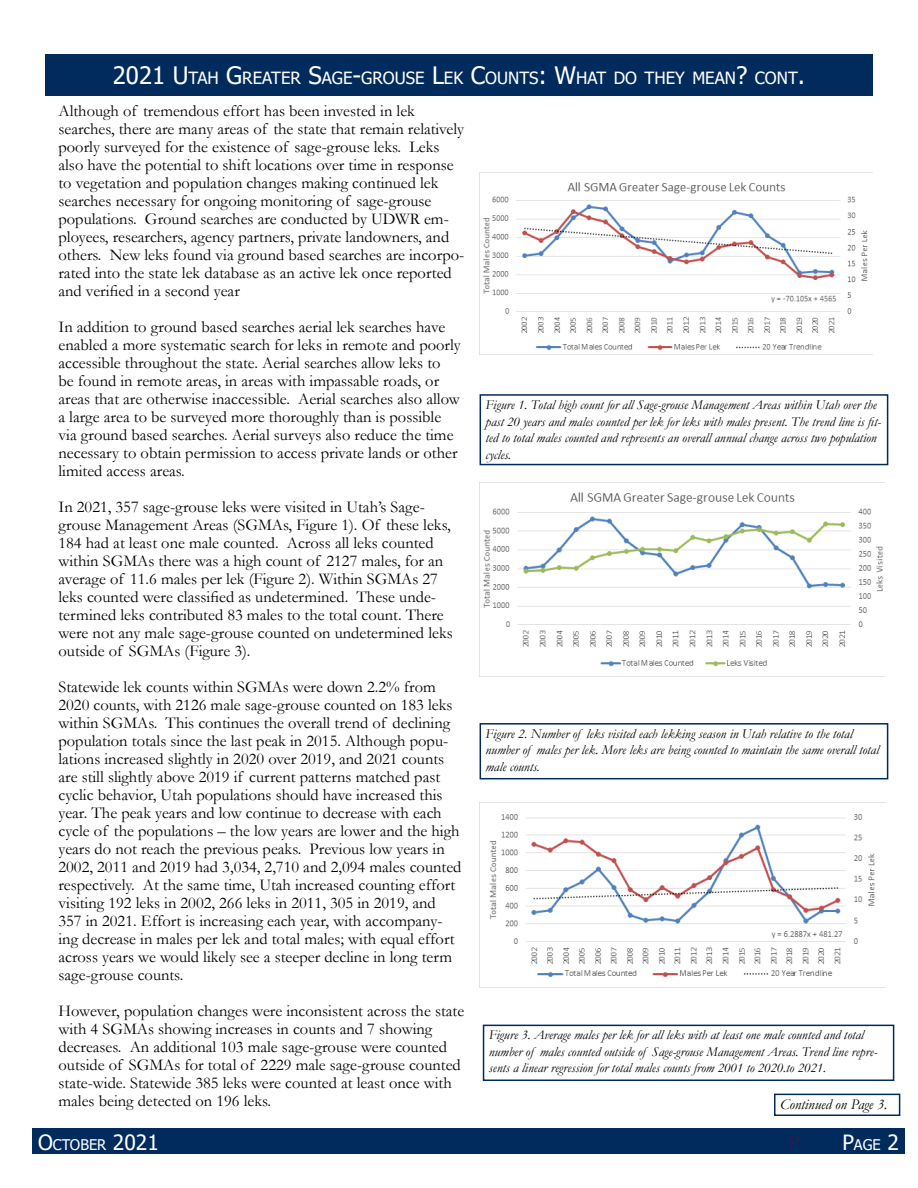
<style>
.page{position:relative;width:918px;height:1188px;background:#fff}
.page>*{position:absolute;margin:0;border:0;box-sizing:border-box;transform-origin:0 0}
.t1{font:16.8px "Tahoma";color:#fff}
.t2{font:16.5px/18px "Garamond";color:#000}
.t3{font:italic 15px "Garamond";color:#000}
.t4{font:14.7px "Tahoma";color:#fff}
.t5{font:italic 13.5px/16.5px "Garamond";color:#000}
.s1{font-size:24px}
.s2{font-size:21px}
.s3{font-size:21px;color:#242056}
</style>
<div class="page">
<div style="left:32px;top:1129px;width:873px;height:25px;background:#002b5c"></div>
<div style="left:45px;top:54px;width:828px;height:41px;background:#002b5c"></div>
<div style="left:774px;top:1094px;width:126px;height:22px;border:2px solid #002b5c"></div>
<div style="left:480px;top:394px;width:408px;height:71px;border:2px solid #002b5c"></div>
<img style="left:480px;top:482px;width:405px;height:195px">
<div style="left:480px;top:723px;width:408px;height:56px;border:2px solid #002b5c"></div>
<img style="left:489px;top:814px;width:386px;height:164px">
<div style="left:483px;top:1025px;width:411px;height:56px;border:2px solid #002b5c"></div>
<img style="left:483px;top:182px;width:385px;height:169px">
<p class="t1" style="left:113px;top:67px;width:694px"><span class="s1">2021 U</span>TAH <span class="s1">G</span>REATER <span class="s1">S</span>AGE<span class="s1">-</span>GROUSE <span class="s1">L</span>EK <span class="s1">C</span>OUNTS<span class="s1">: W</span>HAT DO THEY MEAN<span class="s1">?</span> CONT<span class="s1">.</span></p>
<p class="t2" style="left:58px;top:101px;width:407px">Although of tremendous effort has been invested in lek searches, there are many areas of the state that remain relatively poorly surveyed for the existence of sage-grouse leks. Leks also have the potential to shift locations over time in response to vegetation and population changes making continued lek searches necessary for ongoing monitoring of sage-grouse populations. Ground searches are conducted by UDWR em&shy;ployees, researchers, agency partners, private landowners, and others. New leks found via ground based searches are incorpo&shy;rated into the state lek database as an active lek once reported and verified in a second year</p>
<p class="t2" style="left:58px;top:318px;width:404px">In addition to ground based searches aerial lek searches have enabled a more systematic search for leks in remote and poorly accessible throughout the state. Aerial searches allow leks to<br>be found in remote areas, in areas with impassable roads, or areas that are otherwise inaccessible. Aerial searches also allow a large area to be surveyed more thoroughly than is possible via ground based searches. Aerial surveys also reduce the time necessary to obtain permission to access private lands or other limited access areas.</p>
<p class="t2" style="left:58px;top:498px;width:396px">In 2021, 357 sage-grouse leks were visited in Utah’s Sage&shy;grouse Management Areas (SGMAs, Figure 1). Of these leks, 184 had at least one male counted. Across all leks counted within SGMAs there was a high count of 2127 males, for an average of 11.6 males per lek (Figure 2). Within SGMAs 27 leks counted were classified as undetermined. These unde&shy;termined leks contributed 83 males to the total count. There were not any male sage-grouse counted on undetermined leks outside of SGMAs (Figure 3).</p>
<p class="t2" style="left:58px;top:678px;width:404px">Statewide lek counts within SGMAs were down 2.2% from 2020 counts, with 2126 male sage-grouse counted on 183 leks within SGMAs. This continues the overall trend of declining population totals since the last peak in 2015. Although popu&shy;lations increased slightly in 2020 over 2019, and 2021 counts are still slightly above 2019 if current patterns matched past cyclic behavior, Utah populations should have increased this year. The peak years and low continue to decrease with each cycle of the populations – the low years are lower and the high years do not reach the previous peaks. Previous low years in 2002, 2011 and 2019 had 3,034, 2,710 and 2,094 males counted respectively. At the same time, Utah increased counting effort visiting 192 leks in 2002, 266 leks in 2011, 305 in 2019, and 357 in 2021. Effort is increasing each year, with accompany&shy;ing decrease in males per lek and total males; with equal effort across years we would likely see a steeper decline in long term sage-grouse counts.</p>
<p class="t2" style="left:58px;top:1002px;width:407px">However, population changes were inconsistent across the state with 4 SGMAs showing increases in counts and 7 showing decreases. An additional 103 male sage-grouse were counted outside of SGMAs for total of 2229 male sage-grouse counted state-wide. Statewide 385 leks were counted at least once with males being detected on 196 leks.</p>
<p class="t5" style="left:486px;top:396px;width:397px">Figure 1. Total high count for all Sage-grouse Management Areas within Utah over the past 20 years and males counted per lek for leks with males present. The trend line is fit&shy;ted to total males counted and represents an overall annual change across two population cycles.</p>
<p class="t5" style="left:486px;top:725px;width:395px">Figure 2. Number of leks visited each lekking season in Utah relative to the total number of males per lek. More leks are being counted to maintain the same overall total male counts.</p>
<p class="t5" style="left:489px;top:1027px;width:390px">Figure 3. Average males per lek for all leks with at least one male counted and total number of males counted outside of Sage-grouse Management Areas. Trend line repre&shy;sents a linear regression for total males counts from 2001 to 2020.to 2021.</p>
<p class="t3" style="left:780px;top:1095px;width:109px">Continued on Page 3.</p>
<p class="t4" style="left:38px;top:1134px;width:168px"><span class="s2">O</span>CTOBER <span class="s2">2021</span> <span class="s3">P</span></p>
<p class="t4" style="left:842px;top:1134px;width:58px"><span class="s2">P</span>AGE <span class="s2">2</span></p>
</div>
